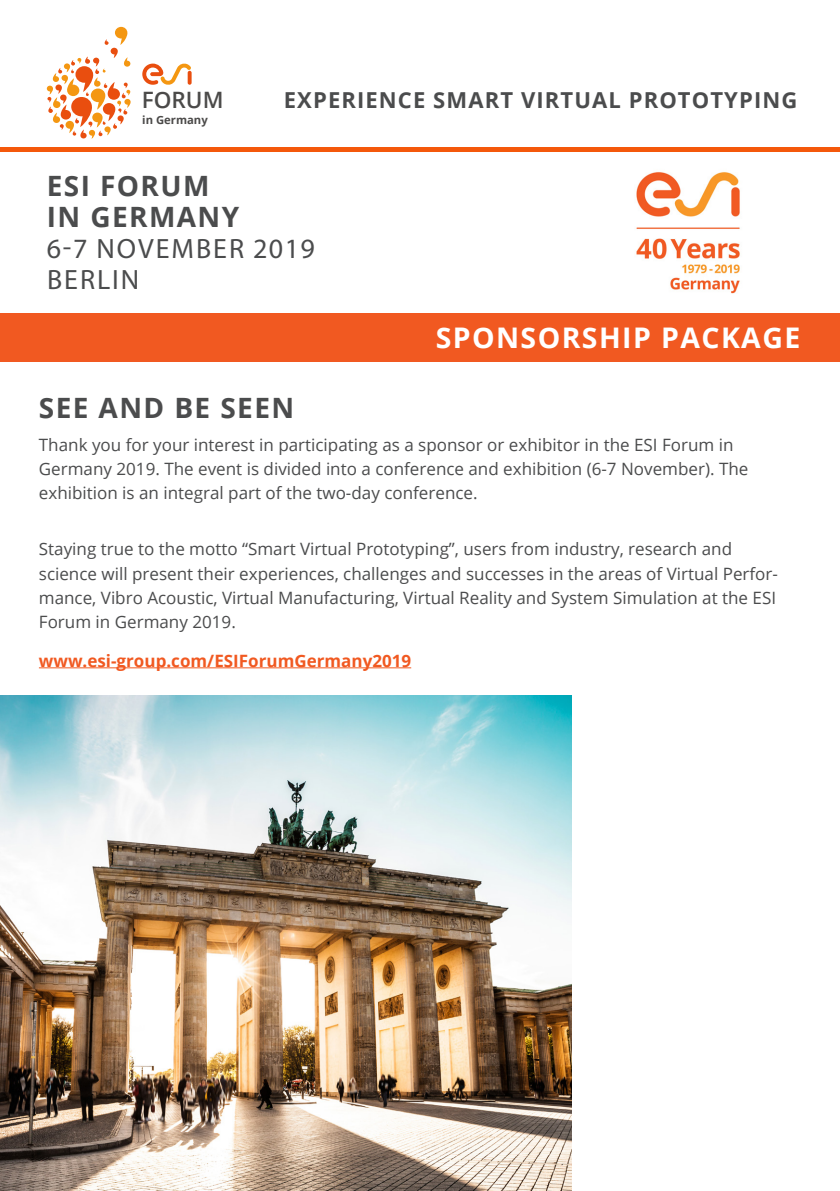
<style>
.page{position:relative;width:840px;height:1191px;background:#fff}
.page>*{position:absolute;margin:0;border:0;box-sizing:border-box;transform-origin:0 0}
.Invert_14_2{font:700 28.4px "Open Sans";letter-spacing:.05em;color:#fff}
.Headline_14{font:700 28px "Open Sans";letter-spacing:.05em;color:#4b4c4d}
.Subline_14{font:28px "Myriad Pro";letter-spacing:.07em;color:#4b4c4d}
.t1{font:600 22.6px "Open Sans";color:#4b4a49}
.Virtual_Prototyping{font:700 22px "Open Sans";letter-spacing:.05em;color:#4b4c4d}
.Copytext_8_5{font:17px/24px "Open Sans";color:#4b4c4d}
.Links_8_5{font:700 17px "Open Sans";color:#f15921}
.t2{font:700 11.2px "Open Sans";color:#4b4a49}
</style>
<div class="page">
<div style="left:0;top:313px;width:839px;height:48px;background:#f15921"></div>
<svg style="left:142px;top:63px;width:49px;height:22px"></svg>
<svg style="left:47px;top:27px;width:83px;height:112px"></svg>
<hr style="left:0;top:147px;width:839px;height:4px;background:#f4580b">
<img style="left:0;top:695px;width:571px;height:496px">
<img style="left:636px;top:172px;width:104px;height:122px">
<hr style="left:39px;top:667px;width:372px;height:1px;background:#f15921">
<p class="t1" style="left:142px;top:85px;width:83px">FORUM</p>
<p class="t2" style="left:142px;top:112px;width:67px">in Germany</p>
<p class="Virtual_Prototyping" style="left:284px;top:85px;width:514px">EXPERIENCE SMART VIRTUAL PROTOTYPING</p>
<p class="Headline_14" style="left:47px;top:166px;width:164px">ESI FORUM</p>
<p class="Headline_14" style="left:47px;top:197px;width:194px">IN GERMANY</p>
<p class="Subline_14" style="left:47px;top:231px;width:269px">6-7 NOVEMBER 2019</p>
<p class="Subline_14" style="left:47px;top:263px;width:94px">BERLIN</p>
<p class="Invert_14_2" style="left:435px;top:318px;width:366px">SPONSORSHIP PACKAGE</p>
<p class="Headline_14" style="left:39px;top:388px;width:257px">SEE AND BE SEEN</p>
<p class="Copytext_8_5" style="left:39px;top:432px;width:710px">Thank you for your interest in participating as a sponsor or exhibitor in the ESI Forum in<br>Germany 2019. The event is divided into a conference and exhibition (6-7 November). The exhibition is an integral part of the two-day conference.</p>
<p class="Copytext_8_5" style="left:39px;top:537px;width:740px">Staying true to the motto “Smart Virtual Prototyping”, users from industry, research and science will present their experiences, challenges and successes in the areas of Virtual Perfor&shy;mance, Vibro Acoustic, Virtual Manufacturing, Virtual Reality and System Simulation at the ESI Forum in Germany 2019.</p>
<p class="Links_8_5" style="left:39px;top:648px;width:373px">www.esi-group.com/ESIForumGermany2019</p>
</div>
